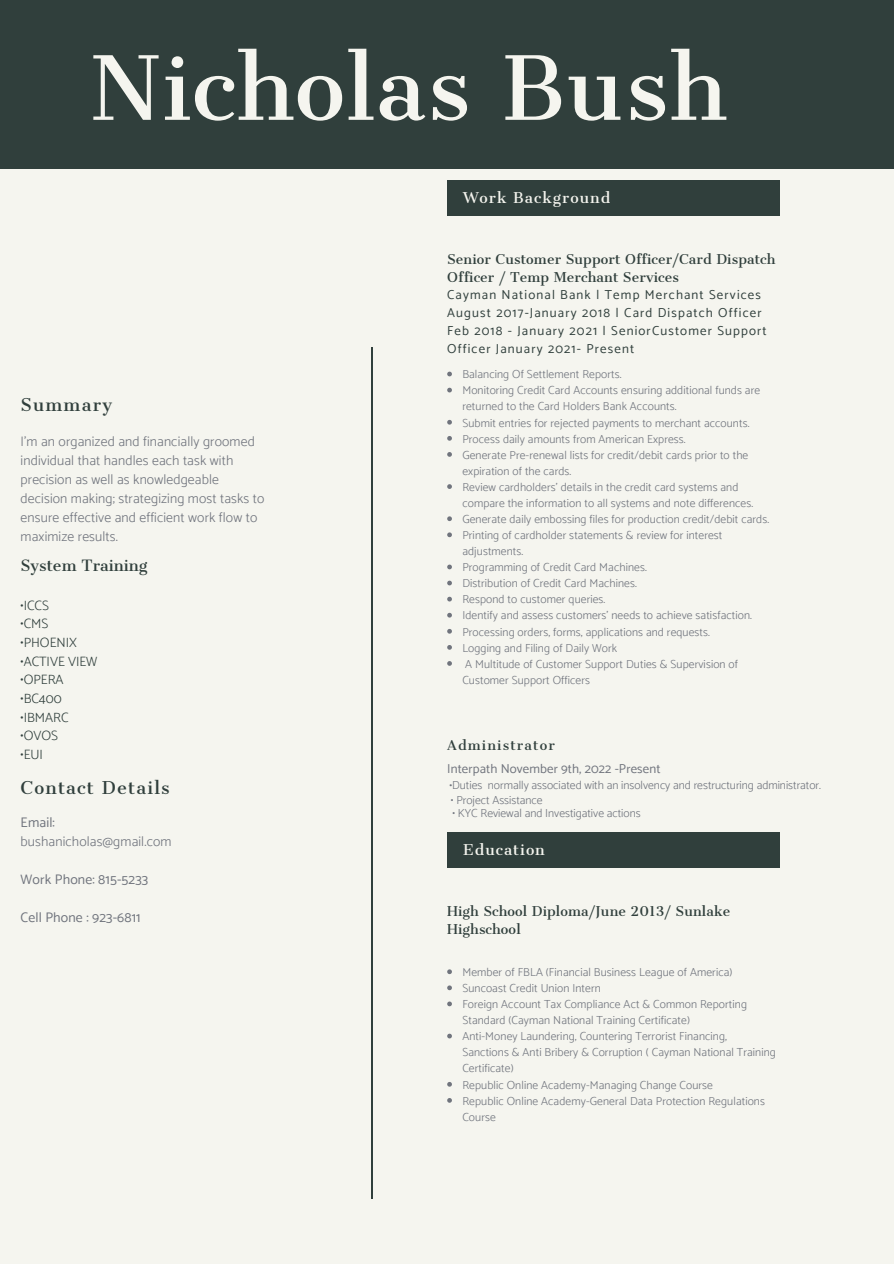
<style>
.page{position:relative;width:894px;height:1264px;background:#fff}
.page>*{position:absolute;margin:0;border:0;box-sizing:border-box;transform-origin:0 0}
.t1{font:86.4px "Cantata One";letter-spacing:.01em;color:#f5f5ef}
.t2{font:16.95px "Cantata One";letter-spacing:.07em;color:#303f3c}
.t3{font:14.85px "Cantata One";color:#303f3c}
.t4{font:14.25px "Cantata One";letter-spacing:.07em;color:#f5f5ef}
.t5{font:300 13.8px/19px "Catamaran";letter-spacing:.01em;color:#70747d}
.t6{font:13.8px "Catamaran";letter-spacing:.01em;color:#70747d}
.t7{font:300 13.5px "Catamaran";color:#303f3c}
.t8{font:12.9px/18px "Catamaran";letter-spacing:.09em;color:#303f3c}
.t9{font:12.9px/18px "Cantata One";letter-spacing:.01em;color:#303f3c}
.t10{font:12.9px "Catamaran";letter-spacing:.01em;color:#70747d}
.t11{font:12.9px "Cantata One";letter-spacing:.09em;color:#303f3c}
.t12{font:300 11.7px/16px "Catamaran";letter-spacing:.01em;color:#70747d}
.s1{font-weight:400}
</style>
<div class="page">
<div style="left:0;top:0;width:893px;height:1263px;background:#303f3c"></div>
<div style="left:0;top:169px;width:893px;height:1094px;background:#f5f5ef"></div>
<div style="left:447px;top:181px;width:332px;height:35px;background:#303f3c"></div>
<div style="left:447px;top:832px;width:332px;height:35px;background:#303f3c"></div>
<svg style="left:447px;top:371px;width:5px;height:5px"></svg>
<svg style="left:447px;top:388px;width:5px;height:4px"></svg>
<svg style="left:447px;top:420px;width:5px;height:4px"></svg>
<svg style="left:447px;top:436px;width:5px;height:4px"></svg>
<svg style="left:447px;top:452px;width:5px;height:5px"></svg>
<svg style="left:447px;top:484px;width:5px;height:5px"></svg>
<svg style="left:447px;top:516px;width:5px;height:5px"></svg>
<svg style="left:447px;top:532px;width:5px;height:5px"></svg>
<svg style="left:447px;top:564px;width:5px;height:5px"></svg>
<svg style="left:447px;top:580px;width:5px;height:5px"></svg>
<svg style="left:447px;top:596px;width:5px;height:5px"></svg>
<svg style="left:447px;top:613px;width:5px;height:4px"></svg>
<svg style="left:447px;top:629px;width:5px;height:4px"></svg>
<svg style="left:447px;top:645px;width:5px;height:4px"></svg>
<svg style="left:447px;top:661px;width:5px;height:4px"></svg>
<svg style="left:447px;top:969px;width:5px;height:5px"></svg>
<svg style="left:447px;top:985px;width:5px;height:5px"></svg>
<svg style="left:447px;top:1001px;width:5px;height:5px"></svg>
<svg style="left:447px;top:1033px;width:5px;height:5px"></svg>
<svg style="left:447px;top:1082px;width:5px;height:4px"></svg>
<svg style="left:447px;top:1098px;width:5px;height:4px"></svg>
<hr style="left:371px;top:347px;width:1px;height:851px;background:#303f3c">
<h1 class="t1" style="left:89px;top:34px;width:638px">Nicholas Bush</h1>
<p class="t4" style="left:463px;top:189px;width:148px">Work Background</p>
<p class="t9" style="left:447px;top:250px;width:330px">Senior Customer Support Officer/Card Dispatch<br>Officer / Temp Merchant Services</p>
<h2 class="t2" style="left:21px;top:394px;width:93px">Summary</h2>
<p class="t5" style="left:21px;top:431px;width:245px">I'm an organized and financially groomed individual that handles each task with precision as well as knowledgeable decision making; strategizing most tasks to ensure effective and efficient work flow to maximize results.</p>
<p class="t3" style="left:21px;top:556px;width:128px">System Training</p>
<p class="t7" style="left:21px;top:597px;width:30px">•ICCS</p>
<p class="t7" style="left:21px;top:616px;width:29px">•CMS</p>
<p class="t7" style="left:21px;top:634px;width:58px">•PHOENIX</p>
<p class="t7" style="left:21px;top:653px;width:78px">•ACTIVE VIEW</p>
<p class="t7" style="left:21px;top:672px;width:44px">•OPERA</p>
<p class="t7" style="left:21px;top:690px;width:43px">•BC400</p>
<p class="t7" style="left:21px;top:709px;width:49px">•IBMARC</p>
<p class="t7" style="left:21px;top:727px;width:39px">•OVOS</p>
<p class="t7" style="left:21px;top:746px;width:24px">•EUI</p>
<h2 class="t2" style="left:21px;top:776px;width:150px">Contact Details</h2>
<p class="t6" style="left:21px;top:814px;width:36px">Email:</p>
<p class="t5" style="left:21px;top:831px;width:152px">bushanicholas@gmail.com</p>
<p class="t6" style="left:21px;top:871px;width:129px">Work Phone: 815-5233</p>
<p class="t6" style="left:21px;top:909px;width:121px">Cell Phone : 923-6811</p>
<p class="t8" style="left:447px;top:285px;width:321px">Cayman National Bank | Temp Merchant Services August 2017-January 2018 | Card Dispatch Officer Feb 2018 - January 2021 | SeniorCustomer Support Officer January 2021- Present</p>
<p class="t12" style="left:462px;top:366px;width:308px">Balancing Of Settlement Reports.<br>Monitoring Credit Card Accounts ensuring additional funds are returned to the Card Holders Bank Accounts.<br>Submit entries for rejected payments to merchant accounts.<br>Process daily amounts from American Express.<br>Generate Pre-renewal lists for credit/debit cards prior to the expiration of the cards.<br>Review cardholders’ details in the credit card systems and compare the information to all systems and note differences.<br>Generate daily embossing files for production credit/debit cards.<br>Printing of cardholder statements &amp; review for interest adjustments.<br>Programming of Credit Card Machines.<br>Distribution of Credit Card Machines.<br>Respond to customer queries.<br>Identify and assess customers' needs to achieve satisfaction.<br>Processing orders, forms, applications and requests.<br>Logging and Filing of Daily Work<br>A Multitude of Customer Support Duties &amp; Supervision of Customer Support Officers</p>
<p class="t11" style="left:447px;top:737px;width:109px">Administrator</p>
<p class="t10" style="left:447px;top:761px;width:215px">Interpath November 9th, 2022 -Present</p>
<p class="t12" style="left:449px;top:777px;width:373px"><span class="s1">•</span>Duties normally associated with an insolvency and restructuring administrator.</p>
<p class="t12" style="left:451px;top:791px;width:93px">• Project Assistance</p>
<p class="t12" style="left:452px;top:805px;width:189px">• KYC Reviewal and Investigative actions</p>
<p class="t4" style="left:463px;top:840px;width:83px">Education</p>
<p class="t9" style="left:447px;top:901px;width:284px">High School Diploma/June 2013/ Sunlake<br>Highschool</p>
<p class="t12" style="left:462px;top:963px;width:315px">Member of FBLA (Financial Business League of America)<br>Suncoast Credit Union Intern<br>Foreign Account Tax Compliance Act &amp; Common Reporting Standard (Cayman National Training Certificate)<br>Anti-Money Laundering, Countering Terrorist Financing, Sanctions &amp; Anti Bribery &amp; Corruption ( Cayman National Training Certificate)<br>Republic Online Academy-Managing Change Course<br>Republic Online Academy-General Data Protection Regulations Course</p>
</div>
